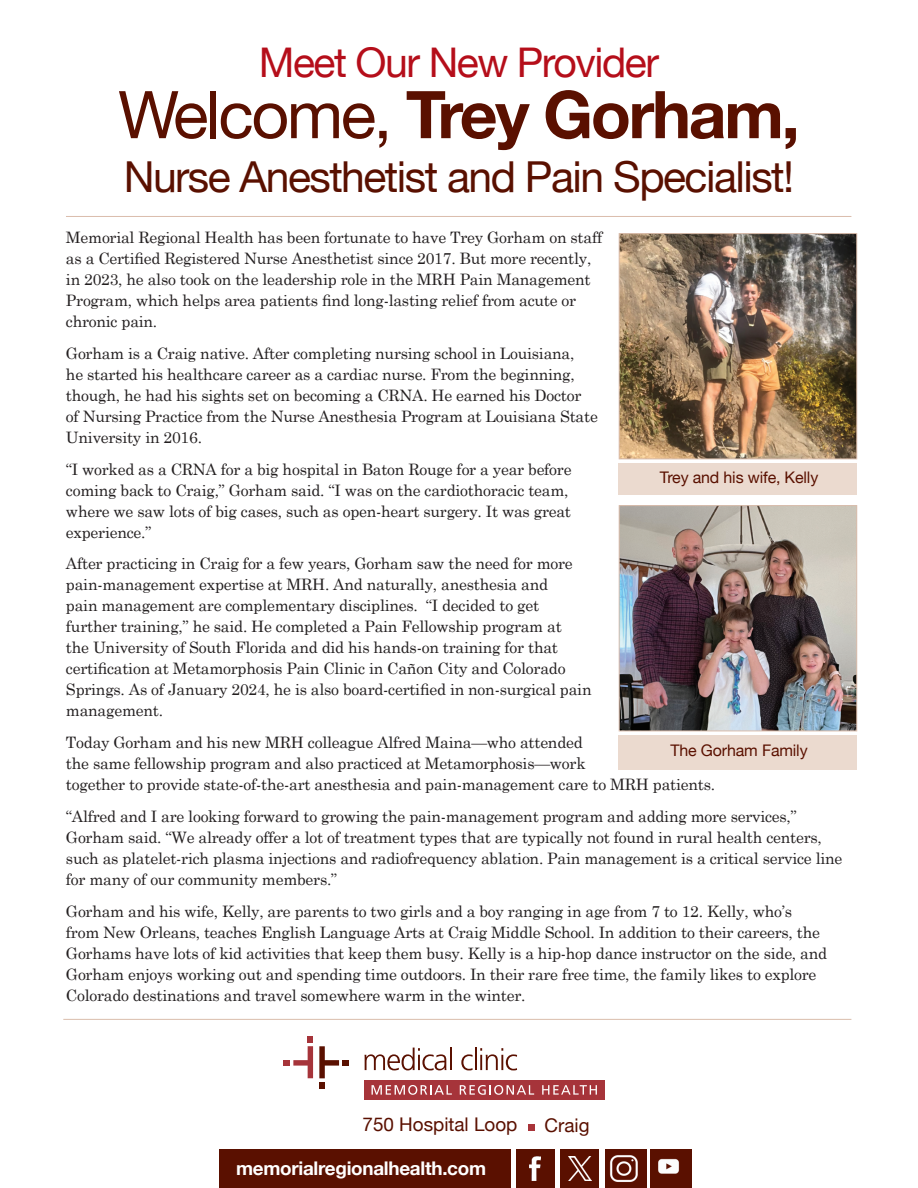
<style>
.page{position:relative;width:918px;height:1188px;background:#fff}
.page>*{position:absolute;margin:0;border:0;box-sizing:border-box;transform-origin:0 0}
.t1{font:700 65.85px "Helvetica Neue";letter-spacing:-.035em;color:#5a1000}
.t2{font:42.75px "Helvetica Neue";letter-spacing:-.035em;color:#5a1000}
.t3{font:40.95px "Helvetica Neue";letter-spacing:-.035em;color:#b50e1a}
.t4{font:700 18.9px "Helvetica Neue";letter-spacing:-.015em;color:#fff}
.t5{font:18.9px "Helvetica Neue";color:#5a1000}
.t6{font:15.9px "Helvetica Neue";letter-spacing:-.01em;color:#5a1000}
.t7{font:15.75px/21px "Century Schoolbook";letter-spacing:-.015em;color:#231f20}
.s1{font-weight:400}
</style>
<div class="page">
<div style="left:219px;top:1149px;width:291px;height:39px;background:#5a1000"></div>
<div style="left:516px;top:1149px;width:39px;height:39px;background:#5a1000"></div>
<img style="left:529px;top:1156px;width:12px;height:25px">
<div style="left:560px;top:1149px;width:39px;height:39px;background:#5a1000"></div>
<img style="left:568px;top:1156px;width:24px;height:24px">
<div style="left:605px;top:1149px;width:41px;height:39px;background:#5a1000"></div>
<img style="left:610px;top:1155px;width:28px;height:27px">
<div style="left:651px;top:1149px;width:41px;height:39px;background:#5a1000"></div>
<img style="left:658px;top:1158px;width:21px;height:16px">
<hr style="left:66px;top:216px;width:785px;height:1px;background:#dabdac">
<hr style="left:63px;top:1019px;width:788px;height:1px;background:#dabdac">
<div style="left:528px;top:1124px;width:6px;height:7px;background:#a83439"></div>
<div style="left:364px;top:1080px;width:240px;height:20px;background:#a6343a"></div>
<svg style="left:372px;top:1085px;width:80px;height:10px"></svg>
<svg style="left:460px;top:1085px;width:74px;height:10px"></svg>
<svg style="left:542px;top:1085px;width:55px;height:10px"></svg>
<div style="left:283px;top:1060px;width:7px;height:6px;background:#a6343a"></div>
<svg style="left:293px;top:1036px;width:20px;height:42px"></svg>
<svg style="left:319px;top:1046px;width:30px;height:42px"></svg>
<svg style="left:365px;top:1048px;width:81px;height:22px"></svg>
<hr style="left:450px;top:1048px;width:2px;height:22px;background:#5a1000">
<svg style="left:461px;top:1054px;width:12px;height:16px"></svg>
<hr style="left:475px;top:1048px;width:2px;height:22px;background:#5a1000">
<svg style="left:480px;top:1048px;width:37px;height:22px"></svg>
<img style="left:621px;top:235px;width:234px;height:222px">
<div style="left:619px;top:233px;width:238px;height:226px;border:1px solid #dabdac"></div>
<div style="left:619px;top:463px;width:238px;height:32px;background:#ebdacf"></div>
<img style="left:621px;top:507px;width:234px;height:222px">
<div style="left:619px;top:505px;width:238px;height:226px;border:1px solid #dabdac"></div>
<div style="left:619px;top:735px;width:238px;height:35px;background:#ebdacf"></div>
<h3 class="t3" style="left:259px;top:33px;width:402px">Meet Our New Provider</h3>
<h1 class="t1" style="left:118px;top:63px;width:683px"><span class="s1">Welcome,</span> Trey Gorham,</h1>
<h2 class="t2" style="left:124px;top:146px;width:672px">Nurse Anesthetist and Pain Specialist!</h2>
<p class="t7" style="left:66px;top:226px;width:538px">Memorial Regional Health has been fortunate to have Trey Gorham on staff as a Certified Registered Nurse Anesthetist since 2017. But more recently, in 2023, he also took on the leadership role in the MRH Pain Management Program, which helps area patients find long-lasting relief from acute or chronic pain.</p>
<p class="t7" style="left:66px;top:342px;width:533px">Gorham is a Craig native. After completing nursing school in Louisiana,<br>he started his healthcare career as a cardiac nurse. From the beginning, though, he had his sights set on becoming a CRNA. He earned his Doctor of Nursing Practice from the Nurse Anesthesia Program at Louisiana State University in 2016.</p>
<p class="t7" style="left:66px;top:458px;width:507px">“I worked as a CRNA for a big hospital in Baton Rouge for a year before coming back to Craig,” Gorham said. “I was on the cardiothoracic team, where we saw lots of big cases, such as open-heart surgery. It was great experience.”</p>
<p class="t7" style="left:66px;top:553px;width:527px">After practicing in Craig for a few years, Gorham saw the need for more pain-management expertise at MRH. And naturally, anesthesia and<br>pain management are complementary disciplines. “I decided to get further training,” he said. He completed a Pain Fellowship program at<br>the University of South Florida and did his hands-on training for that certification at Metamorphosis Pain Clinic in Cañon City and Colorado Springs. As of January 2024, he is also board-certified in non-surgical pain management.</p>
<p class="t7" style="left:66px;top:732px;width:651px">Today Gorham and his new MRH colleague Alfred Maina—who attended<br>the same fellowship program and also practiced at Metamorphosis—work<br>together to provide state-of-the-art anesthesia and pain-management care to MRH patients.</p>
<p class="t7" style="left:66px;top:805px;width:778px">“Alfred and I are looking forward to growing the pain-management program and adding more services,” Gorham said. “We already offer a lot of treatment types that are typically not found in rural health centers, such as platelet-rich plasma injections and radiofrequency ablation. Pain management is a critical service line for many of our community members.”</p>
<p class="t7" style="left:66px;top:900px;width:763px">Gorham and his wife, Kelly, are parents to two girls and a boy ranging in age from 7 to 12. Kelly, who’s from New Orleans, teaches English Language Arts at Craig Middle School. In addition to their careers, the Gorhams have lots of kid activities that keep them busy. Kelly is a hip-hop dance instructor on the side, and Gorham enjoys working out and spending time outdoors. In their rare free time, the family likes to explore Colorado destinations and travel somewhere warm in the winter.</p>
<p class="t6" style="left:660px;top:466px;width:160px">Trey and his wife, Kelly</p>
<p class="t6" style="left:671px;top:738px;width:139px">The Gorham Family</p>
<p class="t5" style="left:363px;top:1110px;width:156px">750 Hospital Loop</p>
<p class="t5" style="left:545px;top:1112px;width:47px">Craig</p>
<p class="t4" style="left:236px;top:1153px;width:252px">memorialregionalhealth.com</p>
</div>
